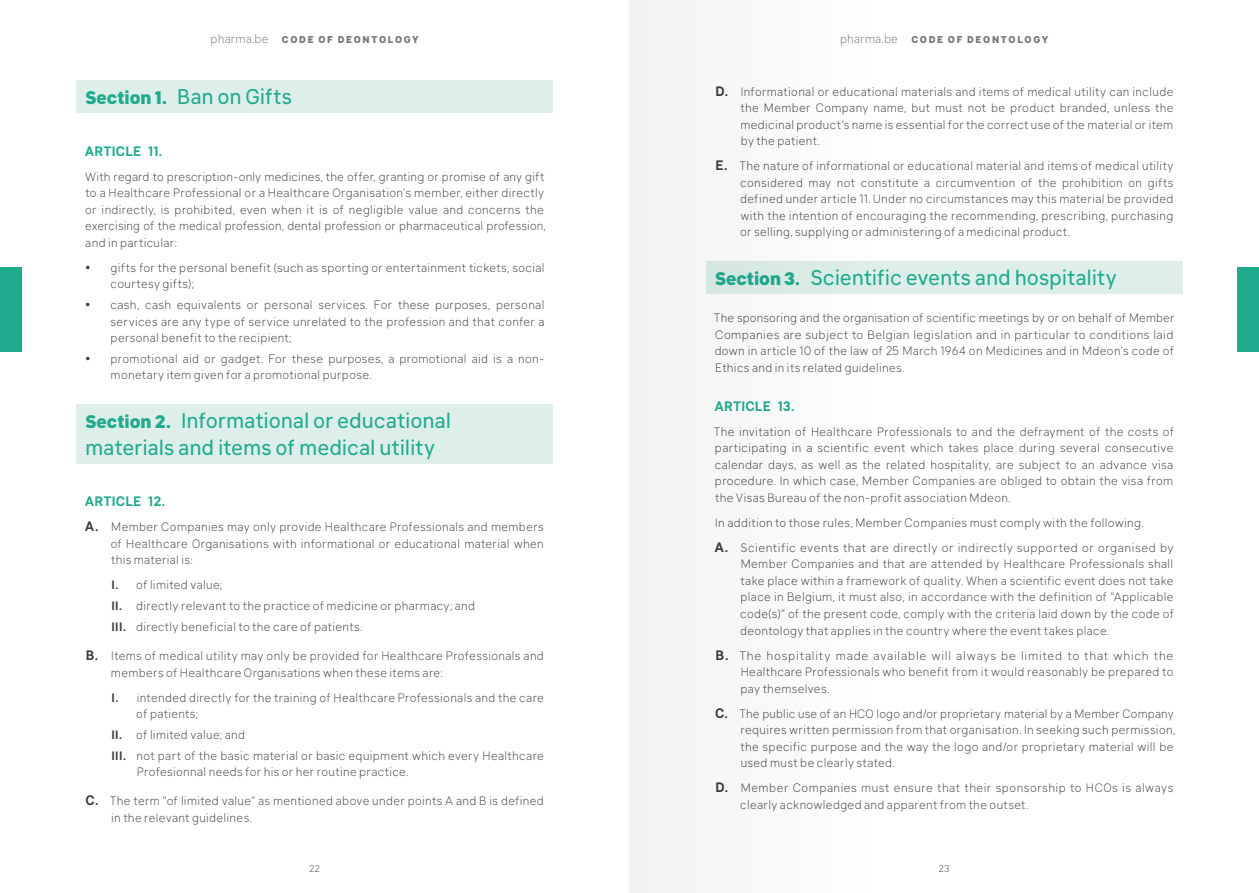
<style>
.page{position:relative;width:1259px;height:893px;background:#fff}
.page>*{position:absolute;margin:0;border:0;box-sizing:border-box;transform-origin:0 0}
.t1{font:21px/27px "Klima";letter-spacing:-.005em;color:#20ab8f}
.t2{font:700 13.5px "Klima";letter-spacing:.005em;color:#20ab8f}
.t3{font:300 12px/16.5px "Klima";letter-spacing:.03em;color:#3e3e3f}
.t4{font:800 9.75px "Klima";letter-spacing:.175em;color:#76787b}
.t5{font:300 9.75px "Klima";color:#3e3e3f}
.s1{font-weight:300;font-size:12px}
.s2{font-weight:800;font-size:18px}
.s3{font-weight:900}
.s4{font-weight:700;font-size:13.5px}
.s5{font-weight:700}
</style>
<div class="page">
<div style="left:77px;top:81px;width:476px;height:32px;background:#deefea"></div>
<div style="left:77px;top:404px;width:476px;height:60px;background:#deefea"></div>
<div style="left:706px;top:261px;width:476px;height:33px;background:#deefea"></div>
<div style="left:1237px;top:268px;width:22px;height:84px;background:#20ab8f"></div>
<div style="left:0;top:268px;width:21px;height:84px;background:#20ab8f"></div>
<div style="left:629px;top:0;width:255px;height:893px;background:#f8f8f8"></div>
<p class="t4" style="left:211px;top:31px;width:210px"><span class="s1">pharma.be</span> CODE OF DEONTOLOGY</p>
<p class="t4" style="left:840px;top:31px;width:210px"><span class="s1">pharma.be</span> CODE OF DEONTOLOGY</p>
<h1 class="t1" style="left:86px;top:81px;width:208px"><span class="s2">Section 1.</span> Ban on Gifts</h1>
<p class="t2" style="left:85px;top:139px;width:79px">ARTICLE 11.</p>
<p class="t3" style="left:85px;top:167px;width:462px">With regard to prescription-only medicines, the offer, granting or promise of any gift to a Healthcare Professional or a Healthcare Organisation’s member, either directly or indirectly, is prohibited, even when it is of negligible value and concerns the exercising of the medical profession, dental profession or pharmaceutical profession, and in particular:</p>
<p class="t3" style="left:111px;top:258px;width:435px;text-indent:-26px"><span class="s3">•</span> gifts for the personal benefit (such as sporting or entertainment tickets, social courtesy gifts);</p>
<p class="t3" style="left:111px;top:295px;width:435px;text-align:justify;text-indent:-26px"><span class="s3">•</span> cash, cash equivalents or personal services. For these purposes, personal services are any type of service unrelated to the profession and that confer a personal benefit to the recipient;</p>
<p class="t3" style="left:111px;top:349px;width:435px;text-indent:-26px"><span class="s3">•</span> promotional aid or gadget. For these purposes, a promotional aid is a non&shy;monetary item given for a promotional purpose.</p>
<h1 class="t1" style="left:85px;top:404px;width:367px"><span class="s2">Section 2.</span> Informational or educational materials and items of medical utility</h1>
<p class="t2" style="left:85px;top:490px;width:82px">ARTICLE 12.</p>
<p class="t3" style="left:111px;top:518px;width:434px;text-align:justify;text-indent:-26px"><span class="s4">A.</span> Member Companies may only provide Healthcare Professionals and members of Healthcare Organisations with informational or educational material when this material is:</p>
<p class="t3" style="left:111px;top:574px;width:365px;line-height:20.7px"><span class="s5">I.</span> of limited value;<br><span class="s5">II.</span> directly relevant to the practice of medicine or pharmacy; and<br><span class="s5">III.</span> directly beneficial to the care of patients.</p>
<p class="t3" style="left:111px;top:647px;width:434px;text-indent:-25px"><span class="s4">B.</span> Items of medical utility may only be provided for Healthcare Professionals and members of Healthcare Organisations when these items are:</p>
<p class="t3" style="left:136px;top:688px;width:409px;text-indent:-25px"><span class="s5">I.</span> intended directly for the training of Healthcare Professionals and the care of patients;</p>
<p class="t3" style="left:111px;top:723px;width:434px;line-height:20.7px"><span class="s5">II.</span> of limited value; and<br><span class="s5">III.</span> not part of the basic material or basic equipment which every Healthcare</p>
<p class="t3" style="left:137px;top:763px;width:273px">Profesionnal needs for his or her routine practice.</p>
<p class="t3" style="left:111px;top:792px;width:434px;text-indent:-26px"><span class="s4">C.</span> The term “of limited value” as mentioned above under points A and B is defined in the relevant guidelines.</p>
<p class="t3" style="left:740px;top:82px;width:434px;text-align:justify;text-indent:-25px"><span class="s4">D.</span> Informational or educational materials and items of medical utility can include the Member Company name, but must not be product branded, unless the medicinal product’s name is essential for the correct use of the material or item by the patient.</p>
<p class="t3" style="left:740px;top:157px;width:435px;text-align:justify;text-indent:-25px"><span class="s4">E.</span> The nature of informational or educational material and items of medical utility considered may not constitute a circumvention of the prohibition on gifts defined under article 11. Under no circumstances may this material be provided with the intention of encouraging the recommending, prescribing, purchasing or selling, supplying or administering of a medicinal product.</p>
<h1 class="t1" style="left:715px;top:261px;width:403px"><span class="s2">Section 3.</span> Scientific events and hospitality</h1>
<p class="t3" style="left:714px;top:309px;width:462px;text-align:justify">The sponsoring and the organisation of scientific meetings by or on behalf of Member Companies are subject to Belgian legislation and in particular to conditions laid down in article 10 of the law of 25 March 1964 on Medicines and in Mdeon’s code of Ethics and in its related guidelines.</p>
<p class="t2" style="left:714px;top:394px;width:82px">ARTICLE 13.</p>
<p class="t3" style="left:714px;top:422px;width:462px;text-align:justify">The invitation of Healthcare Professionals to and the defrayment of the costs of participating in a scientific event which takes place during several consecutive calendar days, as well as the related hospitality, are subject to an advance visa procedure. In which case, Member Companies are obliged to obtain the visa from the Visas Bureau of the non-profit association Mdeon.</p>
<p class="t3" style="left:714px;top:509px;width:461px;line-height:25px">In addition to those rules, Member Companies must comply with the following.<br><span class="s4">A.</span> Scientific events that are directly or indirectly supported or organised by</p>
<p class="t3" style="left:740px;top:555px;width:435px;text-align:justify">Member Companies and that are attended by Healthcare Professionals shall take place within a framework of quality. When a scientific event does not take place in Belgium, it must also, in accordance with the definition of “Applicable code(s)” of the present code, comply with the criteria laid down by the code of deontology that applies in the country where the event takes place.</p>
<p class="t3" style="left:740px;top:646px;width:434px;text-align:justify;text-indent:-25px"><span class="s4">B.</span> The hospitality made available will always be limited to that which the Healthcare Professionals who benefit from it would reasonably be prepared to pay themselves.</p>
<p class="t3" style="left:740px;top:704px;width:436px;text-indent:-25px"><span class="s4">C.</span> The public use of an HCO logo and/or proprietary material by a Member Company requires written permission from that organisation. In seeking such permission, the specific purpose and the way the logo and/or proprietary material will be used must be clearly stated.</p>
<p class="t3" style="left:740px;top:778px;width:434px;text-indent:-25px"><span class="s4">D.</span> Member Companies must ensure that their sponsorship to HCOs is always clearly acknowledged and apparent from the outset.</p>
<p class="t5" style="left:309px;top:861px;width:12px">22</p>
<p class="t5" style="left:938px;top:861px;width:12px">23</p>
</div>
